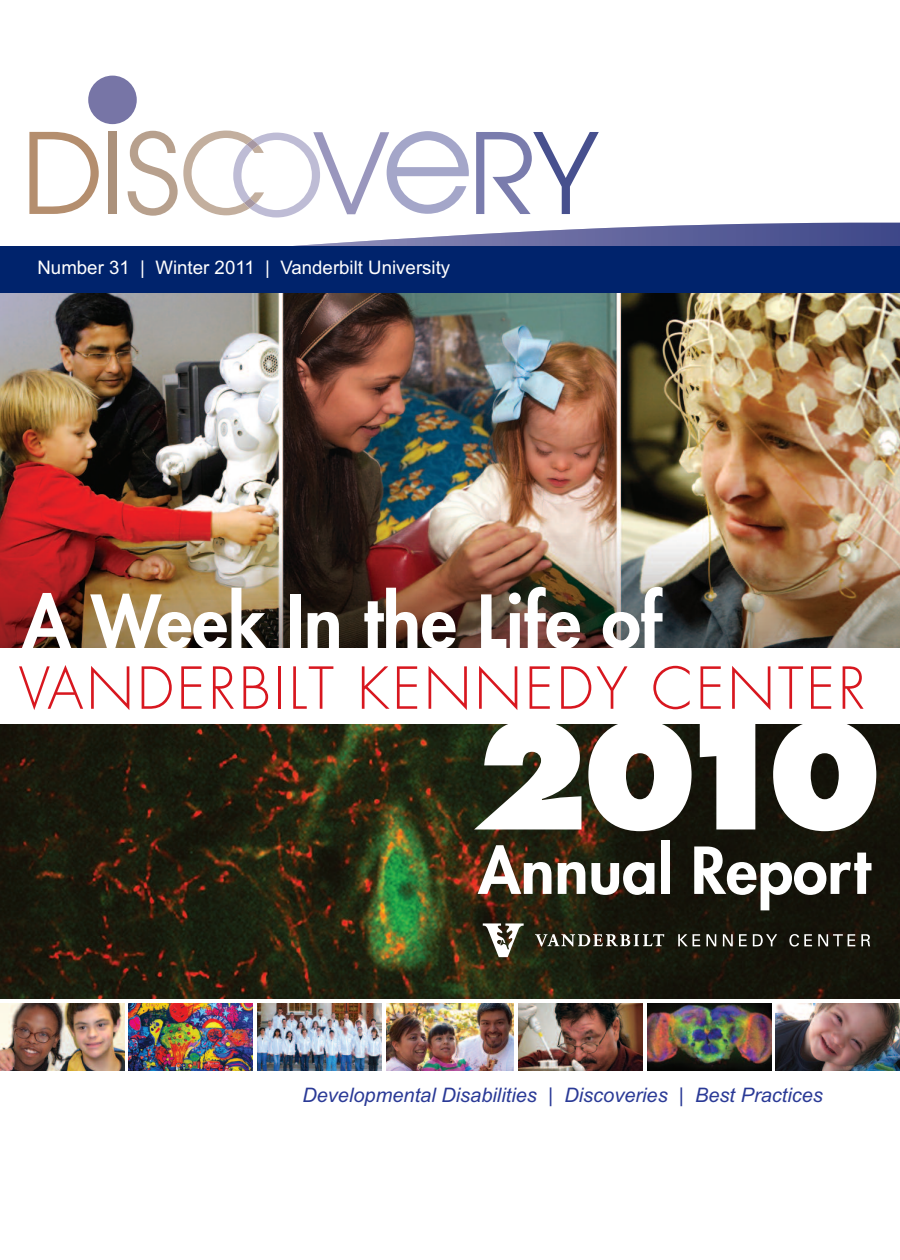
<style>
.page{position:relative;width:900px;height:1260px;background:#fff}
.page>*{position:absolute;margin:0;border:0;box-sizing:border-box;transform-origin:0 0}
.t1{font:800 143.38px "Futura";color:#fff}
.t2{font:800 71.25px "Futura";color:#fff}
.t3{font:800 62.88px "Futura";color:#fff}
.t4{font:300 56.25px "Futura";letter-spacing:.055em;color:#d8171f}
.t5{font:italic 20px "Arial";color:#2a3a96}
.t6{font:18.62px "Arial";color:#fff}
</style>
<div class="page">
<img style="left:0;top:292px;width:900px;height:356px">
<img style="left:0;top:1004px;width:124px;height:67px">
<img style="left:129px;top:1004px;width:123px;height:67px">
<img style="left:257px;top:1004px;width:125px;height:67px">
<img style="left:386px;top:1004px;width:128px;height:67px">
<img style="left:518px;top:1004px;width:125px;height:67px">
<img style="left:647px;top:1004px;width:124px;height:67px">
<img style="left:776px;top:1004px;width:124px;height:67px">
<img style="left:0;top:724px;width:900px;height:275px">
<svg style="left:535px;top:934px;width:129px;height:12px"></svg>
<svg style="left:678px;top:934px;width:22px;height:12px"></svg>
<svg style="left:706px;top:934px;width:10px;height:12px"></svg>
<svg style="left:723px;top:934px;width:10px;height:12px"></svg>
<svg style="left:739px;top:934px;width:8px;height:12px"></svg>
<svg style="left:753px;top:934px;width:24px;height:12px"></svg>
<svg style="left:789px;top:934px;width:23px;height:13px"></svg>
<svg style="left:818px;top:934px;width:37px;height:12px"></svg>
<svg style="left:861px;top:934px;width:9px;height:12px"></svg>
<svg style="left:483px;top:923px;width:41px;height:34px"></svg>
<div style="left:88px;top:76px;width:49px;height:48px;background:#7775a6;border-radius:50%"></div>
<svg style="left:29px;top:131px;width:871px;height:115px"></svg>
<div style="left:0;top:246px;width:900px;height:46px;background:#00236c"></div>
<p class="t6" style="left:37px;top:257px;width:414px">Number 31 | Winter 2011 | Vanderbilt University</p>
<h2 class="t2" style="left:22px;top:588px;width:641px">A Week In the Life of</h2>
<h3 class="t4" style="left:19px;top:662px;width:848px">VANDERBILT KENNEDY CENTER</h3>
<h1 class="t1" style="left:470px;top:713px;width:415px">2010</h1>
<h3 class="t3" style="left:478px;top:841px;width:394px">Annual Report</h3>
<p class="t5" style="left:302px;top:1084px;width:522px">Developmental Disabilities | Discoveries | Best Practices</p>
</div>
